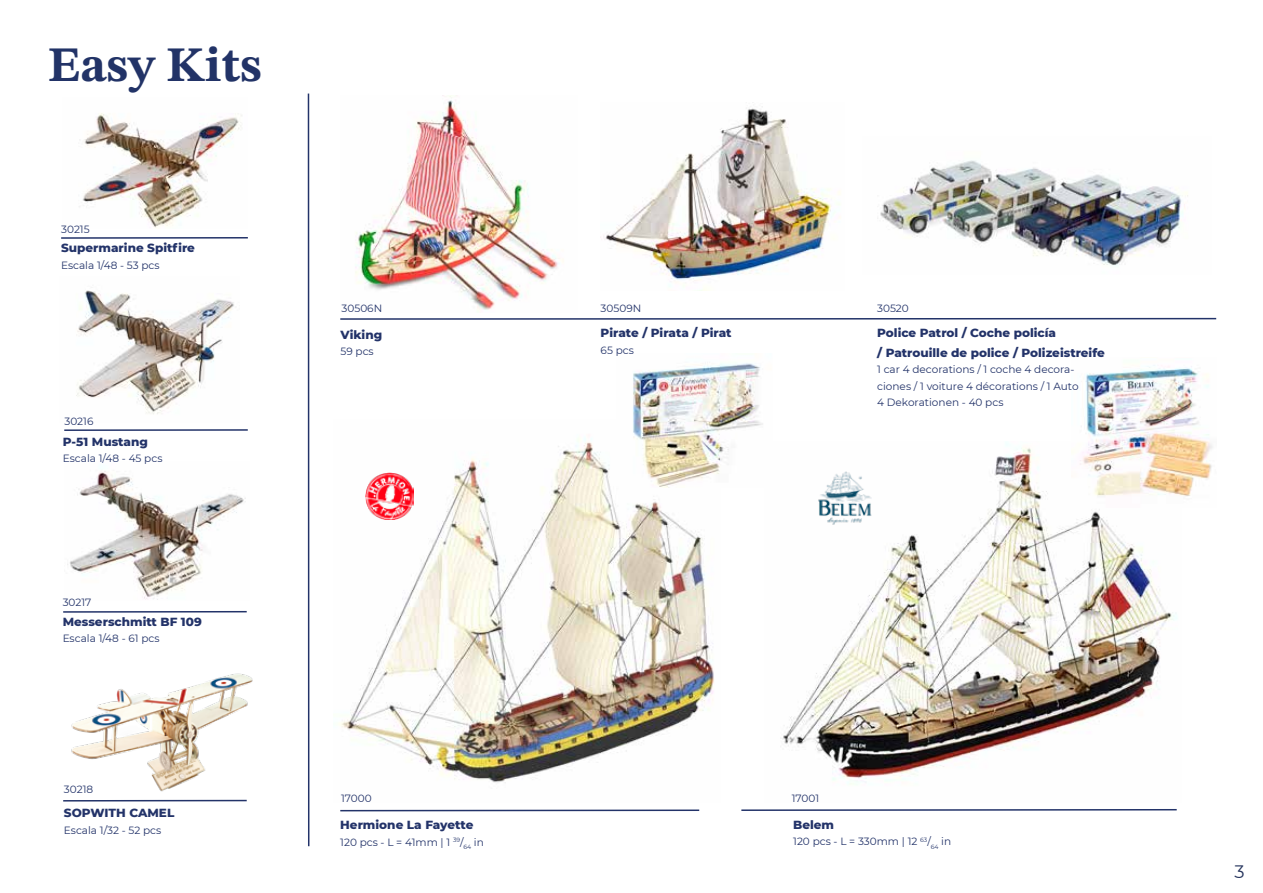
<style>
.page{position:relative;width:1263px;height:893px;background:#fff}
.page>*{position:absolute;margin:0;border:0;box-sizing:border-box;transform-origin:0 0}
.t1{font:49.5px "STIX Two Text";color:#223367}
.t2{font:18px "Montserrat";color:#24335c}
.t3{font:800 12px/19.5px "Montserrat";color:#233369}
.t4{font:10.5px/16.5px "Montserrat";color:#233369}
</style>
<div class="page">
<img style="left:782px;top:442px;width:395px;height:343px">
<img style="left:339px;top:438px;width:375px;height:345px">
<img style="left:67px;top:471px;width:179px;height:129px">
<img style="left:76px;top:290px;width:158px;height:124px">
<img style="left:64px;top:673px;width:189px;height:129px">
<img style="left:877px;top:160px;width:311px;height:106px">
<img style="left:603px;top:106px;width:237px;height:184px">
<img style="left:79px;top:113px;width:163px;height:115px">
<img style="left:355px;top:96px;width:209px;height:215px">
<hr style="left:61px;top:237px;width:187px;height:2px;background:#233369">
<img style="left:616px;top:363px;width:147px;height:125px">
<img style="left:1071px;top:365px;width:142px;height:142px">
<img style="left:815px;top:468px;width:59px;height:59px">
<img style="left:366px;top:472px;width:47px;height:48px">
<hr style="left:340px;top:809px;width:359px;height:2px;background:#233369">
<hr style="left:340px;top:318px;width:876px;height:2px;background:#233369">
<hr style="left:308px;top:94px;width:1px;height:752px;background:#233369">
<svg style="left:741px;top:809px;width:436px;height:2px"></svg>
<hr style="left:64px;top:429px;width:184px;height:2px;background:#233369">
<hr style="left:63px;top:611px;width:184px;height:2px;background:#233369">
<hr style="left:63px;top:800px;width:184px;height:1px;background:#233369">
<h1 class="t1" style="left:48px;top:29px;width:216px">Easy Kits</h1>
<p class="t4" style="left:61px;top:220px;width:30px">30215</p>
<p class="t3" style="left:61px;top:238px;width:135px">Supermarine Spitfire</p>
<p class="t4" style="left:61px;top:257px;width:100px">Escala 1/48 - 53 pcs</p>
<p class="t4" style="left:64px;top:413px;width:31px">30216</p>
<p class="t3" style="left:63px;top:431px;width:87px">P-51 Mustang</p>
<p class="t4" style="left:63px;top:450px;width:101px">Escala 1/48 - 45 pcs</p>
<p class="t4" style="left:63px;top:594px;width:30px">30217</p>
<p class="t3" style="left:63px;top:611px;width:141px">Messerschmitt BF 109</p>
<p class="t4" style="left:63px;top:630px;width:98px">Escala 1/48 - 61 pcs</p>
<p class="t4" style="left:64px;top:780px;width:31px">30218</p>
<p class="t3" style="left:64px;top:803px;width:112px">SOPWITH CAMEL</p>
<p class="t4" style="left:64px;top:822px;width:99px">Escala 1/32 - 52 pcs</p>
<p class="t4" style="left:342px;top:300px;width:42px">30506N</p>
<p class="t3" style="left:340px;top:324px;width:43px">Viking</p>
<p class="t4" style="left:340px;top:343px;width:35px">59 pcs</p>
<p class="t4" style="left:601px;top:300px;width:42px">30509N</p>
<p class="t4" style="left:877px;top:300px;width:33px">30520</p>
<p class="t3" style="left:601px;top:322px;width:133px">Pirate / Pirata / Pirat</p>
<p class="t4" style="left:601px;top:341px;width:35px">65 pcs</p>
<p class="t3" style="left:877px;top:322px;width:229px">Police Patrol / Coche policía<br>/ Patrouille de police / Polizeistreife</p>
<p class="t4" style="left:877px;top:361px;width:203px">1 car 4 decorations / 1 coche 4 decora&shy;ciones / 1 voiture 4 décorations / 1 Auto<br>4 Dekorationen - 40 pcs</p>
<p class="t4" style="left:341px;top:790px;width:32px">17000</p>
<p class="t4" style="left:792px;top:790px;width:29px">17001</p>
<p class="t3" style="left:340px;top:814px;width:135px">Hermione La Fayette</p>
<p class="t4" style="left:340px;top:833px;width:145px">120 pcs - L = 41mm | 1 <sup>39</sup>/<sub>64</sub> in</p>
<p class="t3" style="left:793px;top:814px;width:42px">Belem</p>
<p class="t4" style="left:793px;top:833px;width:159px">120 pcs - L = 330mm | 12 <sup>63</sup>/<sub>64</sub> in</p>
<h2 class="t2" style="left:1234px;top:859px;width:12px">3</h2>
</div>
